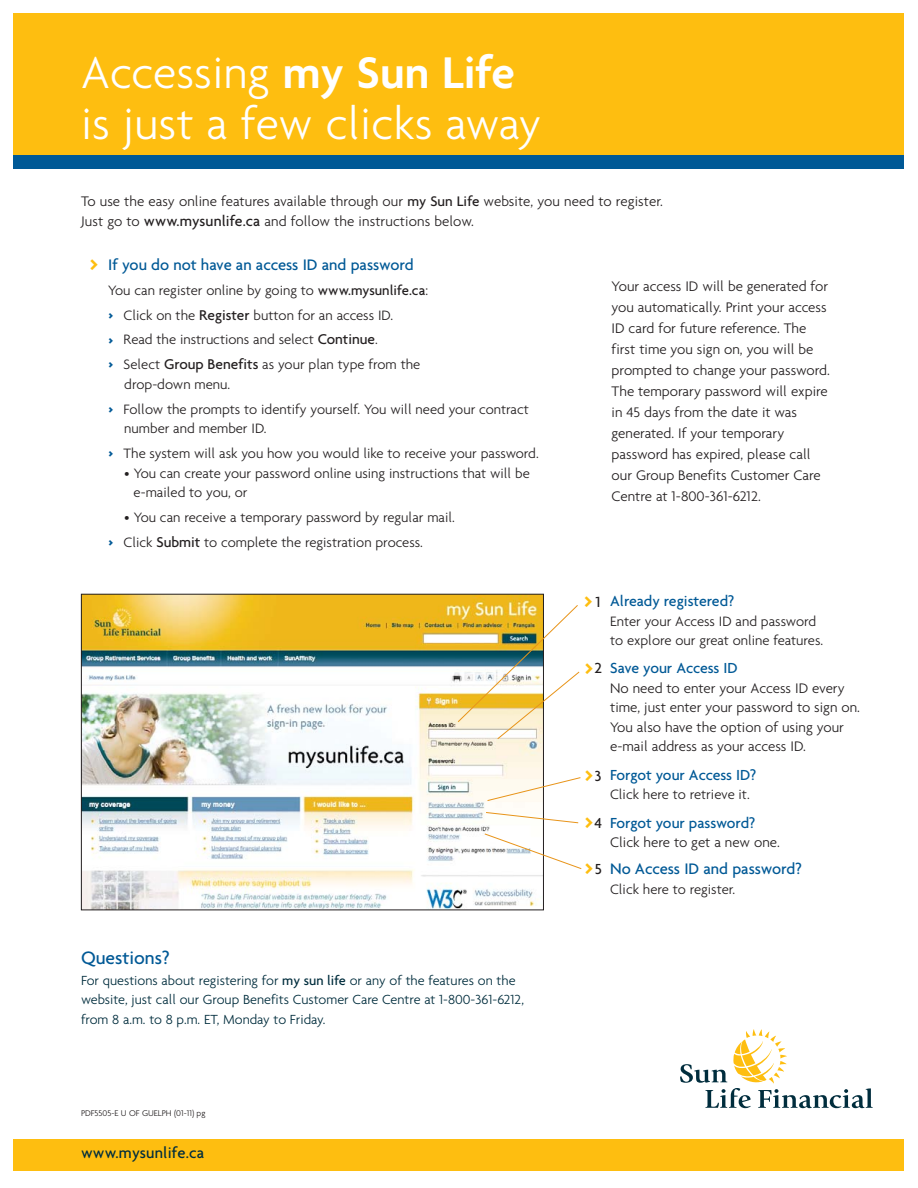
<style>
.page{position:relative;width:918px;height:1188px;background:#fff}
.page>*{position:absolute;margin:0;border:0;box-sizing:border-box;transform-origin:0 0}
.t1{font:300 48px/51px "Agenda";letter-spacing:.005em;color:#fff}
.t2{font:500 30px/46.5px "Agenda";color:#febe10;text-align:justify}
.t3{font:500 19.5px "Agenda";color:#005996}
.t4{font:500 16.5px "Agenda";color:#005996}
.t5{font:500 16.5px "Agenda";letter-spacing:.01em;color:#002d3d}
.t6{font:500 15.75px "Agenda";color:#005996}
.t7{font:300 15px/21px "Agenda";color:#231f20}
.t8{font:300 14.7px/24.9px "Agenda";color:#231f20}
.t9{font:300 14.25px/19.5px "Agenda";color:#002d3d}
.t10{font:300 9px "Agenda";color:#231f20}
.s1{font-weight:600}
.s2{font-weight:500}
.s3{font-weight:500;font-size:15.75px}
.s4{font-weight:700;font-size:15px;color:#005996}
.s5{font-weight:500;font-size:15.3px}
.s6{font-size:15.75px;color:#231f20}
</style>
<div class="page">
<div style="left:14px;top:14px;width:890px;height:143px;background:#febe10"></div>
<img style="left:83px;top:596px;width:459px;height:312px">
<svg style="left:485px;top:812px;width:94px;height:12px"></svg>
<svg style="left:484px;top:833px;width:98px;height:37px"></svg>
<svg style="left:487px;top:777px;width:94px;height:24px"></svg>
<svg style="left:457px;top:604px;width:123px;height:136px"></svg>
<svg style="left:680px;top:1029px;width:193px;height:79px"></svg>
<div style="left:14px;top:1139px;width:890px;height:31px;background:#febe10"></div>
<div style="left:14px;top:155px;width:890px;height:14px;background:#005996"></div>
<h1 class="t1" style="left:81px;top:51px;width:462px">Accessing <span class="s1">my Sun Life </span>is just a few clicks away</h1>
<p class="t7" style="left:81px;top:193px;width:584px;line-height:19.5px">To use the easy online features available through our <span class="s2">my Sun Life</span> website, you need to register.<br>Just go to <span class="s3">www.mysunlife.ca</span> and follow the instructions below.</p>
<h2 class="t2" style="left:88px;top:242px;width:12px">&gt;</h2>
<p class="t4" style="left:108px;top:258px;width:307px">If you do not have an access ID and password</p>
<p class="t8" style="left:108px;top:279px;width:322px">You can register online by going to <span class="s2">www.mysunlife.ca</span>: <span class="s4">&gt;</span> Click on the <span class="s5">Register</span> button for an access ID.<br><span class="s4">&gt;</span> Read the instructions and select <span class="s5">Continue</span>.<br><span class="s4">&gt;</span> Select <span class="s5">Group Benefits</span> as your plan type from the</p>
<p class="t8" style="left:108px;top:373px;width:422px;text-indent:16px">drop-down menu.<br><span class="s4">&gt;</span> Follow the prompts to identify yourself. You will need your contract</p>
<p class="t8" style="left:108px;top:417px;width:432px;text-indent:16px">number and member ID.<br><span class="s4">&gt;</span> The system will ask you how you would like to receive your password.</p>
<p class="t8" style="left:134px;top:464px;width:398px;line-height:19.5px;text-indent:-9px">• You can create your password online using instructions that will be e-mailed to you, or</p>
<p class="t8" style="left:108px;top:506px;width:348px;text-indent:16px">• You can receive a temporary password by regular mail. <span class="s4">&gt;</span> Click <span class="s5">Submit</span> to complete the registration process.</p>
<h3 class="t3" style="left:81px;top:950px;width:90px">Questions?</h3>
<p class="t9" style="left:81px;top:972px;width:445px">For questions about registering for <span class="s2">my sun life</span> or any of the features on the website, just call our Group Benefits Customer Care Centre at 1-800-361-6212, from 8 a.m. to 8 p.m. ET, Monday to Friday.</p>
<p class="t10" style="left:81px;top:1110px;width:126px">PDF5505-E U OF GUELPH (01-11) pg</p>
<p class="t5" style="left:81px;top:1146px;width:125px">www.mysunlife.ca</p>
<p class="t7" style="left:612px;top:277px;width:220px">Your access ID will be generated for you automatically. Print your access<br>ID card for future reference. The first time you sign on, you will be prompted to change your password.<br>The temporary password will expire in 45 days from the date it was generated. If your temporary password has expired, please call our Group Benefits Customer Care<br>Centre at 1-800-361-6212.</p>
<h2 class="t2" style="left:582px;top:580px;width:20px">&gt;<span class="s6">1</span></h2>
<h2 class="t2" style="left:583px;top:646px;width:21px">&gt;<span class="s6">2</span></h2>
<h2 class="t2" style="left:583px;top:754px;width:21px">&gt;<span class="s6">3 </span>&gt;<span class="s6">4 </span>&gt;<span class="s6">5</span></h2>
<p class="t6" style="left:610px;top:595px;width:126px">Already registered?</p>
<p class="t8" style="left:610px;top:612px;width:215px;line-height:19.5px">Enter your Access ID and password to explore our great online features.</p>
<p class="t6" style="left:610px;top:662px;width:129px">Save your Access ID</p>
<p class="t7" style="left:610px;top:680px;width:251px;line-height:19.5px">No need to enter your Access ID every time, just enter your password to sign on.<br>You also have the option of using your e-mail address as your access ID.</p>
<p class="t6" style="left:610px;top:769px;width:148px">Forgot your Access ID?</p>
<p class="t8" style="left:610px;top:783px;width:141px">Click here to retrieve it.</p>
<p class="t6" style="left:610px;top:817px;width:147px">Forgot your password?</p>
<p class="t7" style="left:610px;top:833px;width:171px">Click here to get a new one.</p>
<p class="t4" style="left:610px;top:863px;width:193px">No Access ID and password?</p>
<p class="t8" style="left:610px;top:878px;width:127px">Click here to register.</p>
</div>
